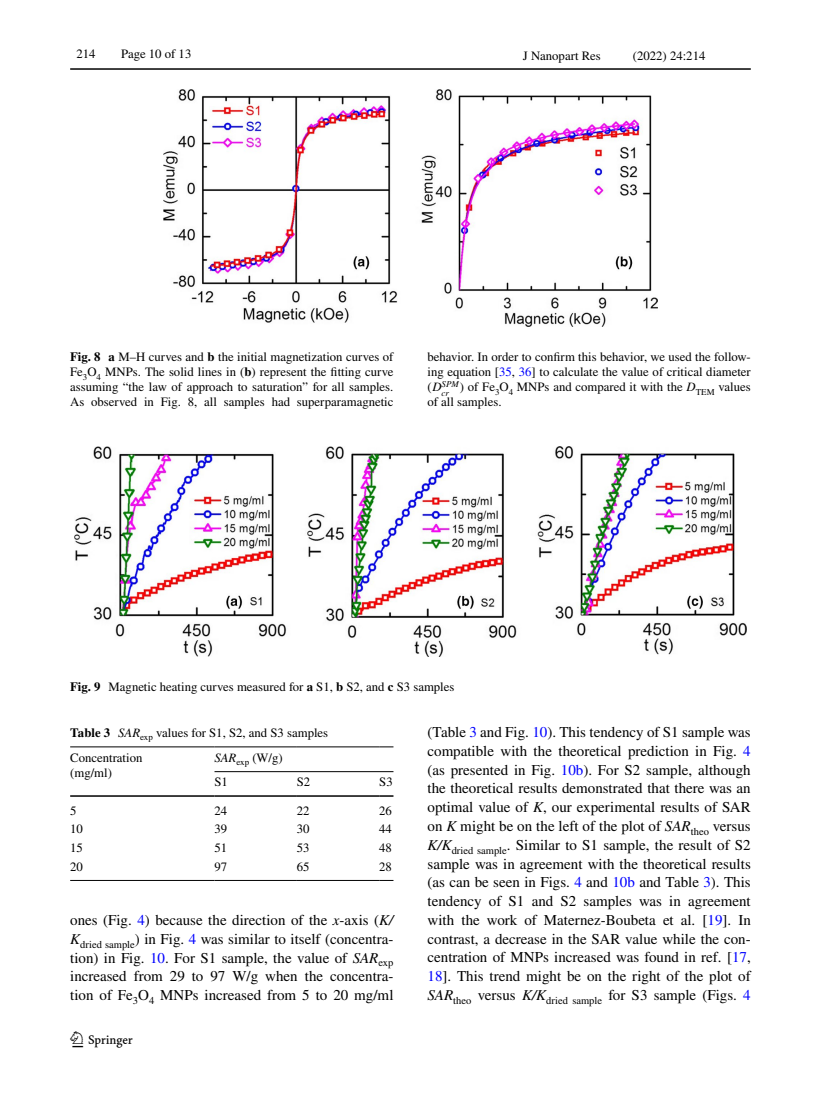
<style>
.page{position:relative;width:821px;height:1106px;background:#fff}
.page>*{position:absolute;margin:0;border:0;box-sizing:border-box;transform-origin:0 0}
.t1{font:22.5px "Springnew Regular 2";color:#000}
.t2{font:15px/18.8px "STIX";color:#000;text-align:justify}
.t3{font:12.75px/15px "STIX";color:#000}
.t4{font:8.85px "STIX General Italic 29";color:#000}
.s1{font-weight:700}
.s2{color:#00f}
.s3{font-family:"STIX";font-size:12.75px}
.s4{font-size:12.75px}
.s5{font-style:italic}
</style>
<div class="page">
<hr style="left:70px;top:68px;width:680px;height:2px;background:#000">
<img style="left:164px;top:89px;width:493px;height:237px">
<img style="left:74px;top:446px;width:672px;height:210px">
<hr style="left:70px;top:746px;width:144px;height:1px;background:#000">
<hr style="left:70px;top:795px;width:144px;height:1px;background:#000">
<hr style="left:214px;top:746px;width:83px;height:1px;background:#000">
<hr style="left:297px;top:746px;width:82px;height:1px;background:#000">
<svg style="left:379px;top:746px;width:14px;height:1px"></svg>
<hr style="left:214px;top:795px;width:83px;height:1px;background:#000">
<hr style="left:297px;top:795px;width:82px;height:1px;background:#000">
<svg style="left:379px;top:795px;width:14px;height:1px"></svg>
<hr style="left:70px;top:880px;width:144px;height:1px;background:#000">
<hr style="left:214px;top:880px;width:83px;height:1px;background:#000">
<hr style="left:297px;top:880px;width:82px;height:1px;background:#000">
<svg style="left:379px;top:880px;width:14px;height:1px"></svg>
<hr style="left:214px;top:771px;width:179px;height:1px;background:#000">
<p class="t3" style="left:77px;top:47px;width:21px">214</p>
<p class="t3" style="left:121px;top:47px;width:72px">Page 10 of 13</p>
<p class="t3" style="left:523px;top:49px;width:79px">J Nanopart Res</p>
<p class="t3" style="left:633px;top:49px;width:74px">(2022) 24:214</p>
<p class="t3" style="left:70px;top:350px;width:325px;text-align:justify"><span class="s1">Fig. 8 a</span> M–H curves and <span class="s1">b</span> the initial magnetization curves of Fe<sub>3</sub>O<sub>4</sub> MNPs. The solid lines in (<span class="s1">b</span>) represent the fitting curve assuming “the law of approach to saturation” for all samples.<br>As observed in Fig. 8, all samples had superparamagnetic</p>
<p class="t3" style="left:427px;top:350px;width:325px">behavior. In order to confirm this behavior, we used the follow&shy;ing equation [<span class="s2">35</span>, <span class="s2">36</span>] to calculate the value of critical diameter</p>
<p class="t4" style="left:427px;top:379px;width:33px"><span class="s3">(</span><span class="s4">D</span>SPM</p>
<p class="t3" style="left:427px;top:380px;width:325px;text-indent:14px"><sub>cr</sub> ) of Fe<sub>3</sub>O<sub>4</sub> MNPs and compared it with the <span class="s5">D</span><sub>TEM</sub> values of all samples.</p>
<p class="t3" style="left:70px;top:680px;width:386px"><span class="s1">Fig. 9</span> Magnetic heating curves measured for <span class="s1">a</span> S1, <span class="s1">b</span> S2, and <span class="s1">c</span> S3 samples</p>
<p class="t3" style="left:70px;top:721px;width:259px;line-height:24.6px"><span class="s1">Table 3</span> <span class="s5">SAR</span><sub>exp</sub> values for S1, S2, and S3 samples<br>Concentration</p>
<p class="t3" style="left:70px;top:766px;width:43px">(mg/ml)</p>
<p class="t2" style="left:427px;top:723px;width:325px">(Table <span class="s2">3</span> and Fig. <span class="s2">10</span>). This tendency of S1 sample was compatible with the theoretical prediction in Fig. <span class="s2">4 </span>(as presented in Fig. <span class="s2">10b</span>). For S2 sample, although the theoretical results demonstrated that there was an optimal value of <span class="s5">K</span>, our experimental results of SAR on <span class="s5">K</span> might be on the left of the plot of <span class="s5">SAR</span><sub>theo</sub> versus <span class="s5">K/K</span><sub>dried</sub> <sub>sample</sub>. Similar to S1 sample, the result of S2 sample was in agreement with the theoretical results (as can be seen in Figs. <span class="s2">4</span> and <span class="s2">10b</span> and Table <span class="s2">3</span>). This tendency of S1 and S2 samples was in agreement with the work of Maternez-Boubeta et al. [<span class="s2">19</span>]. In contrast, a decrease in the SAR value while the con&shy;centration of MNPs increased was found in ref. [<span class="s2">17</span>, <span class="s2">18</span>]. This trend might be on the right of the plot of <span class="s5">SAR</span><sub>theo</sub> versus <span class="s5">K/K</span><sub>dried</sub> <sub>sample</sub> for S3 sample (Figs. <span class="s2">4</span></p>
<p class="t3" style="left:214px;top:746px;width:70px;line-height:24.5px"><span class="s5">SAR</span><sub>exp</sub> (W/g)<br>S1</p>
<p class="t3" style="left:297px;top:775px;width:15px">S2</p>
<p class="t3" style="left:379px;top:775px;width:15px">S3</p>
<p class="t3" style="left:70px;top:803px;width:8px">5</p>
<p class="t3" style="left:214px;top:803px;width:14px">24</p>
<p class="t3" style="left:297px;top:803px;width:14px">22</p>
<p class="t3" style="left:379px;top:803px;width:14px">26</p>
<p class="t3" style="left:70px;top:822px;width:14px">10</p>
<p class="t3" style="left:214px;top:822px;width:14px">39</p>
<p class="t3" style="left:297px;top:822px;width:14px">30</p>
<p class="t3" style="left:379px;top:822px;width:14px">44</p>
<p class="t3" style="left:70px;top:841px;width:14px">15</p>
<p class="t3" style="left:214px;top:841px;width:14px">51</p>
<p class="t3" style="left:297px;top:841px;width:14px">53</p>
<p class="t3" style="left:379px;top:841px;width:14px">48</p>
<p class="t3" style="left:70px;top:860px;width:14px">20</p>
<p class="t3" style="left:214px;top:860px;width:14px">97</p>
<p class="t3" style="left:297px;top:860px;width:14px">65</p>
<p class="t3" style="left:379px;top:860px;width:14px">28</p>
<p class="t2" style="left:70px;top:911px;width:325px">ones (Fig. <span class="s2">4</span>) because the direction of the <span class="s5">x</span>-axis (<span class="s5">K/ K</span><sub>dried</sub> <sub>sample</sub>) in Fig. <span class="s2">4</span> was similar to itself (concentra&shy;tion) in Fig. <span class="s2">10</span>. For S1 sample, the value of <span class="s5">SAR</span><sub>exp </sub>increased from 29 to 97 W/g when the concentra&shy;tion of Fe<sub>3</sub>O<sub>4</sub> MNPs increased from 5 to 20 mg/ml</p>
<h1 class="t1" style="left:72px;top:1031px;width:62px">1 3</h1>
</div>
